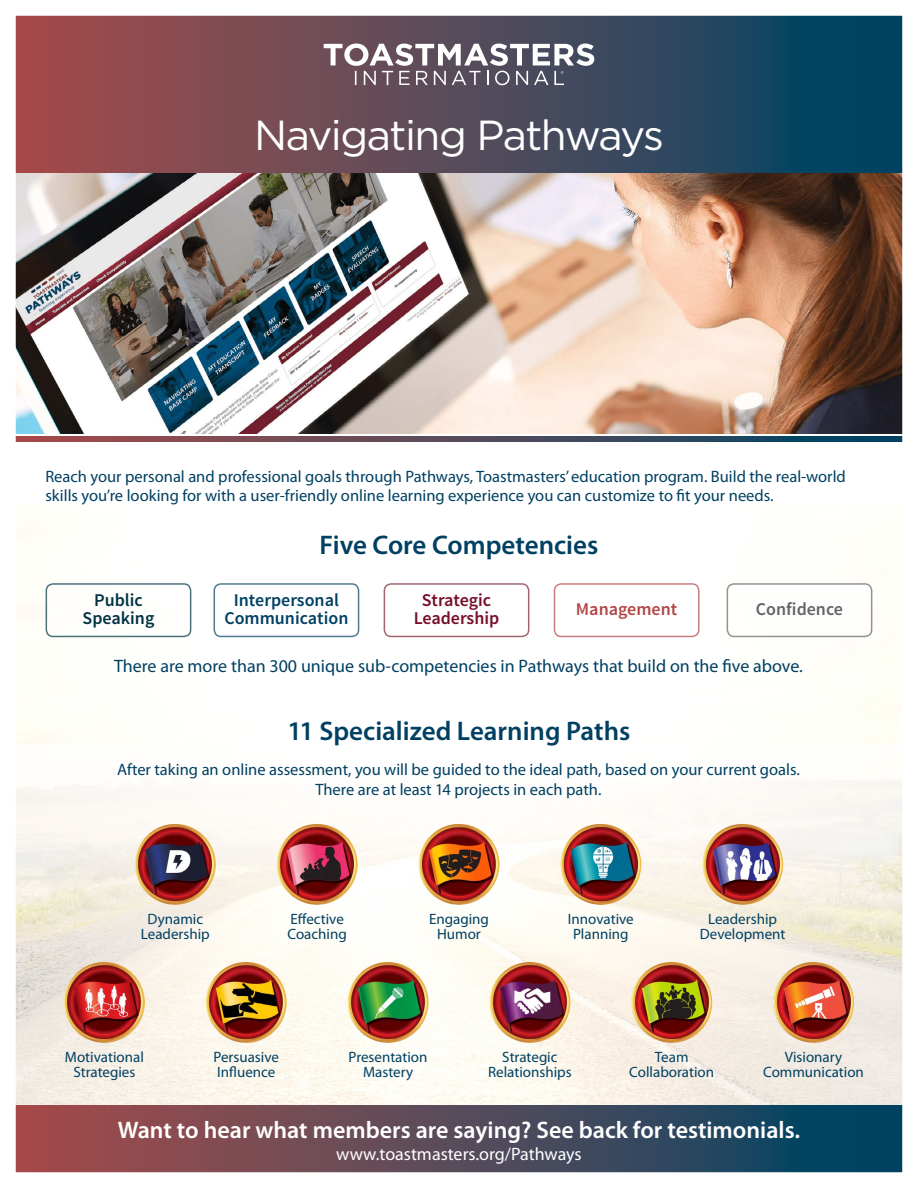
<style>
.page{position:relative;width:918px;height:1188px;background:#fff}
.page>*{position:absolute;margin:0;border:0;box-sizing:border-box;transform-origin:0 0}
.t1{font:42px "Gotham";letter-spacing:-.04em;color:#fff}
.t2{font:600 27px "Myriad Pro";color:#004062}
.t3{font:600 24px "Myriad Pro";color:#fff}
.t4{font:18px "Myriad Pro";color:#004062}
.t5{font:18px "Myriad Pro";color:#fff}
.t6{font:600 18px/18px "Source Sans Pro";color:#004062;text-align:center}
.t7{font:600 18px/18px "Source Sans Pro";color:#770d29;text-align:center}
.t8{font:600 18px/18px "Source Sans Pro";color:#013243;text-align:center}
.t9{font:600 18px "Source Sans Pro";color:#b04645}
.t10{font:600 18px "Source Sans Pro";color:#636466}
.t11{font:16.5px/19.5px "Myriad Pro";color:#004062}
.t12{font:15px/15px "Myriad Pro";color:#004062;text-align:center}
</style>
<div class="page">
<img style="left:15px;top:15px;width:888px;height:1158px">
<h1 class="t1" style="left:254px;top:109px;width:411px">Navigating Pathways</h1>
<p class="t11" style="left:45px;top:467px;width:802px">Reach your personal and professional goals through Pathways, Toastmasters’ education program. Build the real-world skills you’re looking for with a user-friendly online learning experience you can customize to fit your needs.</p>
<h2 class="t2" style="left:320px;top:530px;width:280px">Five Core Competencies</h2>
<p class="t8" style="left:83px;top:591px;width:73px">Public<br>Speaking</p>
<p class="t6" style="left:224px;top:591px;width:126px">Interpersonal<br>Communication</p>
<p class="t7" style="left:414px;top:591px;width:87px">Strategic<br>Leadership</p>
<p class="t9" style="left:576px;top:597px;width:103px">Management</p>
<p class="t10" style="left:756px;top:597px;width:89px">Confidence</p>
<p class="t4" style="left:114px;top:656px;width:690px">There are more than 300 unique sub-competencies in Pathways that build on the five above.</p>
<h2 class="t2" style="left:288px;top:716px;width:344px">11 Specialized Learning Paths</h2>
<p class="t11" style="left:117px;top:760px;width:684px;text-align:center">After taking an online assessment, you will be guided to the ideal path, based on your current goals.<br>There are at least 14 projects in each path.</p>
<p class="t12" style="left:141px;top:912px;width:70px">Dynamic<br>Leadership</p>
<p class="t12" style="left:288px;top:912px;width:61px;text-align:left">Effective<br>Coaching</p>
<p class="t12" style="left:568px;top:912px;width:67px">Innovative<br>Planning</p>
<p class="t12" style="left:700px;top:912px;width:87px">Leadership<br>Development</p>
<p class="t12" style="left:429px;top:912px;width:61px">Engaging<br>Humor</p>
<p class="t12" style="left:65px;top:1050px;width:80px">Motivational<br>Strategies</p>
<p class="t12" style="left:214px;top:1050px;width:67px;text-align:left">Persuasive<br>Influence</p>
<p class="t12" style="left:349px;top:1050px;width:80px">Presentation<br>Mastery</p>
<p class="t12" style="left:488px;top:1050px;width:85px">Strategic<br>Relationships</p>
<p class="t12" style="left:629px;top:1050px;width:86px">Team<br>Collaboration</p>
<p class="t12" style="left:763px;top:1050px;width:102px">Visionary<br>Communication</p>
<h3 class="t3" style="left:118px;top:1117px;width:684px">Want to hear what members are saying? See back for testimonials.</h3>
<p class="t5" style="left:336px;top:1144px;width:247px">www.toastmasters.org/Pathways</p>
</div>
